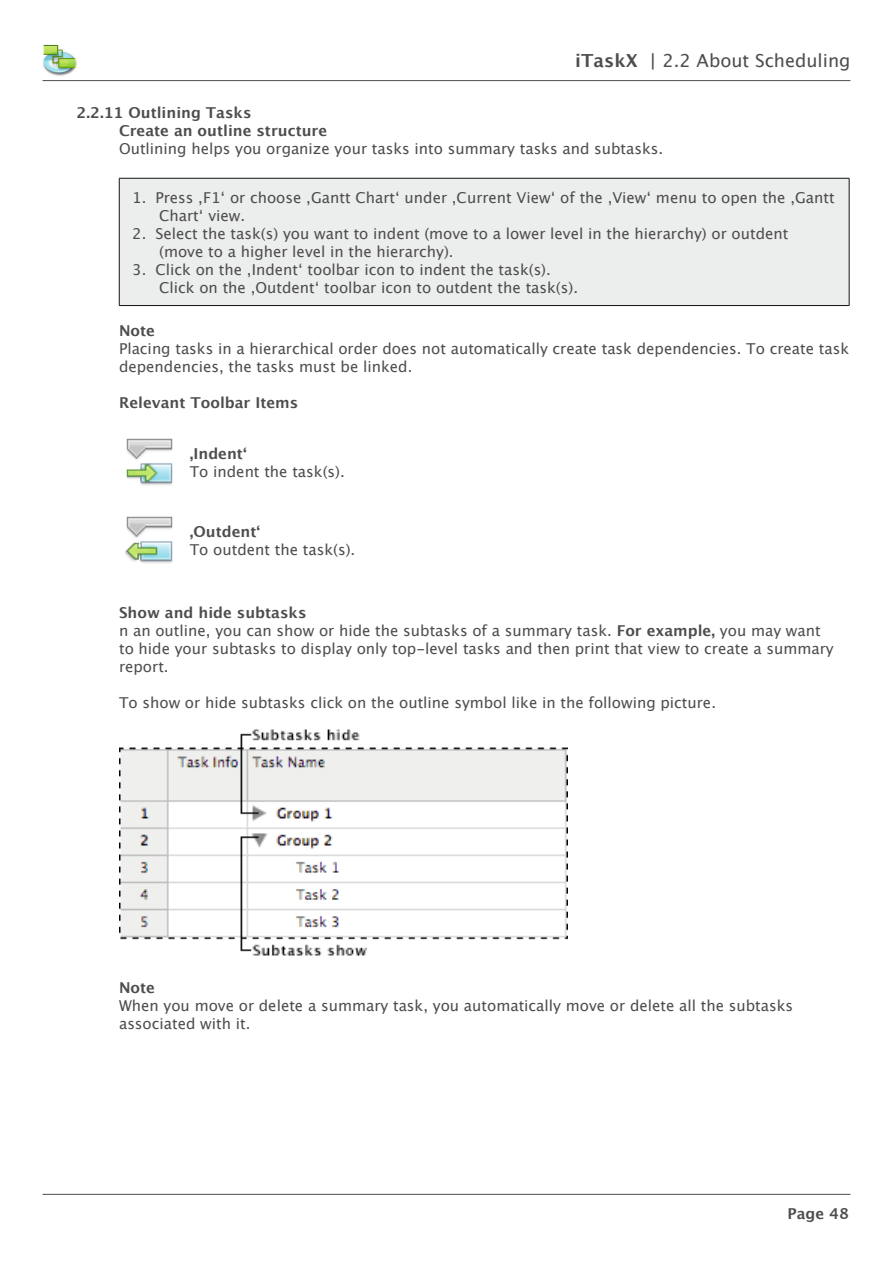
<style>
.page{position:relative;width:893px;height:1263px;background:#fff}
.page>*{position:absolute;margin:0;border:0;box-sizing:border-box;transform-origin:0 0}
.t1{font:18px "Lucida Grande";color:#4d4d4c}
.t2{font:15px/18px "Lucida Grande";color:#4d4d4c}
.t3{font:700 15px/18px "Lucida Grande";color:#4d4d4c}
.s1{font-weight:700}
</style>
<div class="page">
<hr style="left:43px;top:1194px;width:807px;height:1px;background:#4d4d4c">
<hr style="left:43px;top:80px;width:807px;height:1px;background:#4d4d4c">
<img style="left:43px;top:44px;width:34px;height:32px">
<div style="left:119px;top:178px;width:730px;height:127px;background:#eceded"></div>
<hr style="left:119px;top:178px;width:730px;height:1px;background:#131413">
<hr style="left:119px;top:178px;width:1px;height:127px;background:#131413">
<hr style="left:849px;top:178px;width:1px;height:127px;background:#131413">
<hr style="left:119px;top:305px;width:730px;height:1px;background:#131413">
<img style="left:126px;top:438px;width:47px;height:48px">
<img style="left:125px;top:516px;width:48px;height:47px">
<img style="left:119px;top:729px;width:449px;height:227px">
<p class="t1" style="left:575px;top:50px;width:277px"><span class="s1">iTaskX |</span> 2.2 About Scheduling</p>
<p class="t3" style="left:119px;top:104px;width:210px;text-indent:-43px">2.2.11 Outlining Tasks<br>Create an outline structure</p>
<p class="t2" style="left:119px;top:140px;width:546px">Outlining helps you organize your tasks into summary tasks and subtasks.</p>
<p class="t2" style="left:159px;top:189px;width:677px;text-indent:-27px">1. Press ‚F1‘ or choose ‚Gantt Chart‘ under ‚Current View‘ of the ‚View‘ menu to open the ‚Gantt<br>Chart‘ view.</p>
<p class="t2" style="left:159px;top:225px;width:631px;text-indent:-27px">2. Select the task(s) you want to indent (move to a lower level in the hierarchy) or outdent (move to a higher level in the hierarchy).</p>
<p class="t2" style="left:159px;top:261px;width:420px;text-indent:-27px">3. Click on the ‚Indent‘ toolbar icon to indent the task(s).<br>Click on the ‚Outdent‘ toolbar icon to outdent the task(s).</p>
<p class="t3" style="left:119px;top:321px;width:37px">Note</p>
<p class="t2" style="left:119px;top:340px;width:732px">Placing tasks in a hierarchical order does not automatically create task dependencies. To create task dependencies, the tasks must be linked.</p>
<p class="t3" style="left:119px;top:393px;width:181px">Relevant Toolbar Items</p>
<p class="t3" style="left:190px;top:444px;width:58px">‚Indent‘</p>
<p class="t2" style="left:190px;top:462px;width:156px">To indent the task(s).</p>
<p class="t3" style="left:190px;top:522px;width:72px">‚Outdent‘</p>
<p class="t2" style="left:190px;top:540px;width:167px">To outdent the task(s).</p>
<p class="t2" style="left:119px;top:604px;width:716px"><span class="s1">Show and hide subtasks<br></span>n an outline, you can show or hide the subtasks of a summary task. <span class="s1">For example,</span> you may want to hide your subtasks to display only top-level tasks and then print that view to create a summary report.</p>
<p class="t2" style="left:119px;top:694px;width:598px">To show or hide subtasks click on the outline symbol like in the following picture.</p>
<p class="t3" style="left:119px;top:978px;width:37px">Note</p>
<p class="t2" style="left:119px;top:997px;width:676px">When you move or delete a summary task, you automatically move or delete all the subtasks associated with it.</p>
<p class="t3" style="left:787px;top:1204px;width:63px">Page 48</p>
</div>
